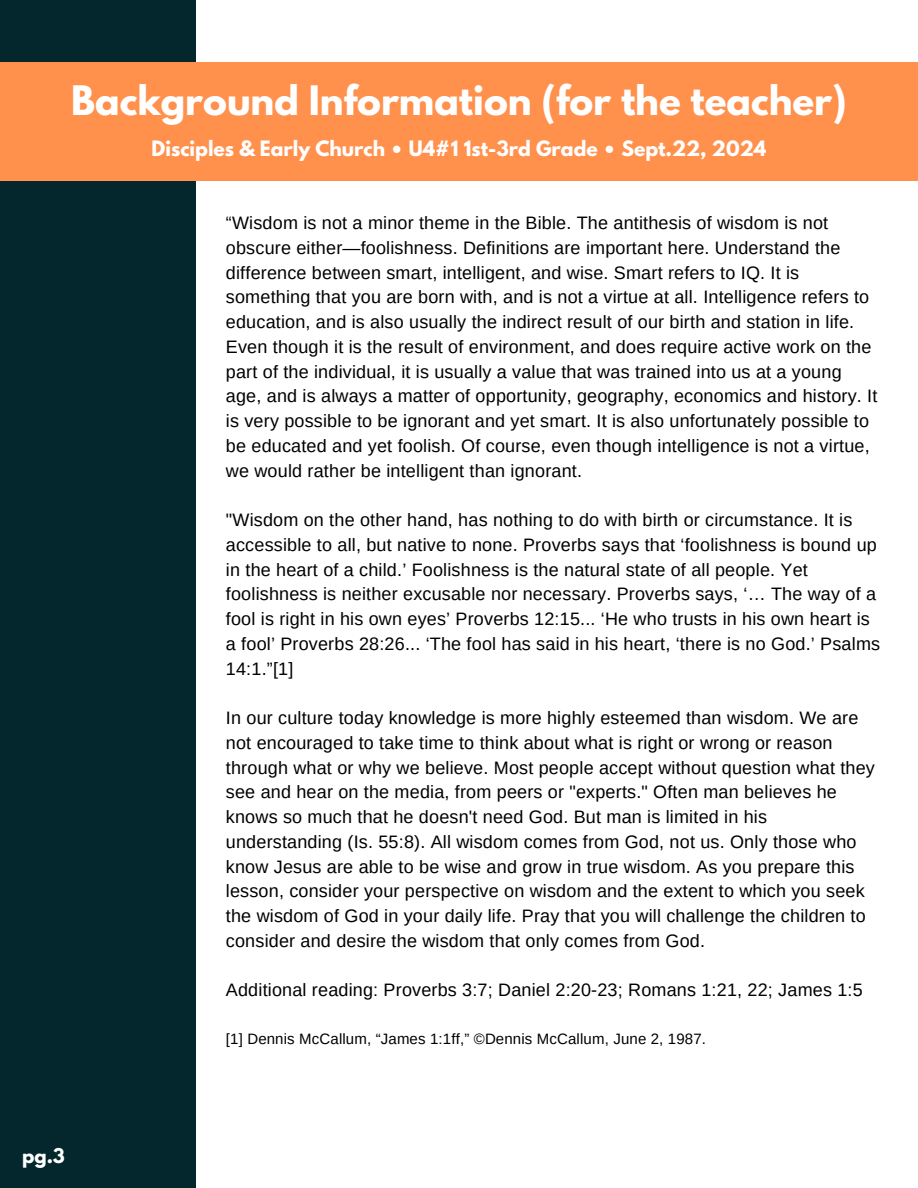
<style>
.page{position:relative;width:918px;height:1188px;background:#fff}
.page>*{position:absolute;margin:0;border:0;box-sizing:border-box;transform-origin:0 0}
.t1{font:700 36px "League Spartan";color:#fff}
.t2{font:700 18.75px "League Spartan";color:#fff}
.t3{font:18px/24.8px "Arimo";letter-spacing:.01em;color:#000}
.t4{font:700 18px "League Spartan";color:#fff}
.t5{font:15px "Arimo";letter-spacing:.01em;color:#000}
</style>
<div class="page">
<div style="left:0;top:0;width:195px;height:1188px;background:#03272d"></div>
<div style="left:0;top:62px;width:918px;height:119px;background:#ff914d"></div>
<h2 class="t1" style="left:71px;top:83px;width:777px">Background Information (for the teacher)</h2>
<h1 class="t2" style="left:152px;top:139px;width:616px">Disciples &amp; Early Church • U4#1 1st-3rd Grade • Sept.22, 2024</h1>
<h2 class="t3" style="left:226px;top:210px;width:653px">“Wisdom is not a minor theme in the Bible. The antithesis of wisdom is not obscure either—foolishness. Definitions are important here. Understand the difference between smart, intelligent, and wise. Smart refers to IQ. It is something that you are born with, and is not a virtue at all. Intelligence refers to education, and is also usually the indirect result of our birth and station in life.<br>Even though it is the result of environment, and does require active work on the part of the individual, it is usually a value that was trained into us at a young age, and is always a matter of opportunity, geography, economics and history. It is very possible to be ignorant and yet smart. It is also unfortunately possible to be educated and yet foolish. Of course, even though intelligence is not a virtue, we would rather be intelligent than ignorant.</h2>
<h3 class="t3" style="left:226px;top:507px;width:656px">"Wisdom on the other hand, has nothing to do with birth or circumstance. It is accessible to all, but native to none. Proverbs says that ‘foolishness is bound up in the heart of a child.’ Foolishness is the natural state of all people. Yet foolishness is neither excusable nor necessary. Proverbs says, ‘… The way of a fool is right in his own eyes’ Proverbs 12:15... ‘He who trusts in his own heart is a fool’ Proverbs 28:26... ‘The fool has said in his heart, ‘there is no God.’ Psalms 14:1.”[1]</h3>
<h3 class="t3" style="left:226px;top:705px;width:651px">In our culture today knowledge is more highly esteemed than wisdom. We are not encouraged to take time to think about what is right or wrong or reason through what or why we believe. Most people accept without question what they see and hear on the media, from peers or "experts." Often man believes he knows so much that he doesn't need God. But man is limited in his understanding (Is. 55:8). All wisdom comes from God, not us. Only those who know Jesus are able to be wise and grow in true wisdom. As you prepare this lesson, consider your perspective on wisdom and the extent to which you seek the wisdom of God in your daily life. Pray that you will challenge the children to consider and desire the wisdom that only comes from God.</h3>
<h3 class="t3" style="left:226px;top:978px;width:638px">Additional reading: Proverbs 3:7; Daniel 2:20-23; Romans 1:21, 22; James 1:5</h3>
<h3 class="t5" style="left:226px;top:1030px;width:482px">[1] Dennis McCallum, “James 1:1ff,” ©Dennis McCallum, June 2, 1987.</h3>
<p class="t4" style="left:22px;top:1146px;width:44px">pg.3</p>
</div>
